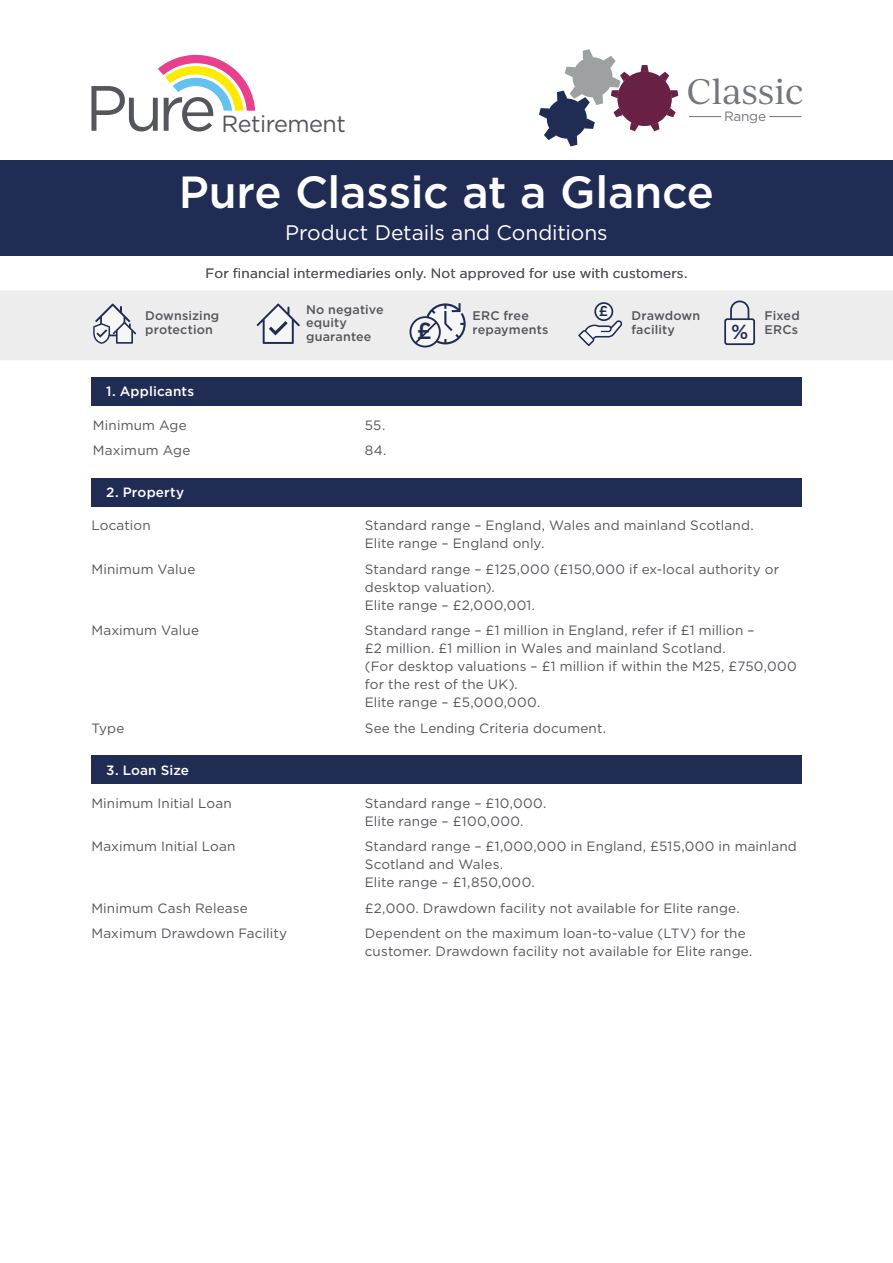
<style>
.page{position:relative;width:893px;height:1263px;background:#fff}
.page>*{position:absolute;margin:0;border:0;box-sizing:border-box;transform-origin:0 0}
.t1{font:500 45px "Gotham";letter-spacing:-.005em;color:#fff}
.t2{font:34.05px "Ivy Journal";letter-spacing:-.005em;color:#73767b}
.t3{font:23.4px "Gotham";letter-spacing:-.02em;color:#54565b}
.t4{font:500 23.25px "Gotham";color:#212c55}
.t5{font:21px "Gotham";letter-spacing:-.005em;color:#fff}
.t6{font:500 14.4px "Gotham";color:#212c55}
.t7{font:13.5px/18px "Gotham";letter-spacing:.01em;color:#54565b}
.t8{font:500 13.5px "Gotham";letter-spacing:.015em;color:#fff}
.t9{font:13.5px "Gotham";letter-spacing:-.02em;color:#73767b}
.t10{font:500 12.45px/13.8px "Gotham";letter-spacing:.015em;color:#54565b}
.s1{font-size:20.4px;color:#212c55}
</style>
<div class="page">
<div style="left:91px;top:478px;width:710px;height:29px;background:#212c55"></div>
<div style="left:91px;top:755px;width:710px;height:29px;background:#212c55"></div>
<div style="left:91px;top:377px;width:710px;height:29px;background:#212c55"></div>
<svg style="left:91px;top:55px;width:164px;height:77px"></svg>
<hr style="left:689px;top:116px;width:32px;height:1px;background:#73767b">
<hr style="left:769px;top:116px;width:32px;height:1px;background:#73767b">
<svg style="left:539px;top:49px;width:139px;height:97px"></svg>
<div style="left:0;top:290px;width:893px;height:70px;background:#ededed"></div>
<div style="left:0;top:160px;width:893px;height:96px;background:#212c55"></div>
<svg style="left:578px;top:302px;width:45px;height:44px"></svg>
<svg style="left:257px;top:303px;width:43px;height:41px"></svg>
<svg style="left:93px;top:304px;width:43px;height:40px"></svg>
<div style="left:409px;top:316px;width:32px;height:31px;border:2px solid #212c55;border-radius:50%"></div>
<svg style="left:413px;top:303px;width:53px;height:45px"></svg>
<div style="left:726px;top:320px;width:28px;height:24px;background:#f6f6f6"></div>
<div style="left:725px;top:319px;width:30px;height:26px;border:2px solid #f6f6f6"></div>
<div style="left:724px;top:318px;width:31px;height:27px;border:2px solid #212c55;border-radius:2px"></div>
<svg style="left:729px;top:300px;width:21px;height:21px"></svg>
<h2 class="t2" style="left:687px;top:67px;width:118px">Classic</h2>
<h3 class="t3" style="left:221px;top:109px;width:126px">Retirement</h3>
<p class="t9" style="left:724px;top:107px;width:43px">Range</p>
<h1 class="t1" style="left:159px;top:163px;width:576px">Pure Heritage at a Glance</h1>
<h3 class="t5" style="left:285px;top:219px;width:324px">Product Details and Conditions</h3>
<p class="t7" style="left:206px;top:264px;width:483px">For financial intermediaries only. Not approved for use with customers.</p>
<h1 class="t1" style="left:179px;top:163px;width:537px">Pure Classic at a Glance</h1>
<p class="t10" style="left:306px;top:302px;width:79px">No negative</p>
<p class="t6" style="left:599px;top:302px;width:11px">£</p>
<p class="t10" style="left:306px;top:316px;width:67px">equity guarantee</p>
<p class="t10" style="left:145px;top:309px;width:76px">Downsizing protection</p>
<p class="t10" style="left:472px;top:309px;width:58px">ERC free</p>
<h3 class="t4" style="left:417px;top:315px;width:17px">£</h3>
<p class="t10" style="left:472px;top:323px;width:77px">repayments</p>
<p class="t8" style="left:106px;top:383px;width:89px">1. Applicants</p>
<p class="t7" style="left:93px;top:412px;width:99px;line-height:25.5px">Minimum Age<br>Maximum Age</p>
<p class="t7" style="left:365px;top:412px;width:23px;line-height:25.5px">55.<br>84.</p>
<p class="t8" style="left:106px;top:484px;width:79px">2. Property</p>
<p class="t10" style="left:631px;top:309px;width:70px">Drawdown facility</p>
<p class="t10" style="left:731px;top:309px;width:70px;text-align:right">Fixed<br><span class="s1">%</span> ERCs</p>
<p class="t7" style="left:91px;top:516px;width:61px">Location</p>
<p class="t7" style="left:91px;top:559px;width:105px">Minimum Value</p>
<p class="t7" style="left:91px;top:621px;width:109px">Maximum Value</p>
<p class="t7" style="left:91px;top:718px;width:34px">Type</p>
<p class="t8" style="left:106px;top:761px;width:84px">3. Loan Size</p>
<p class="t7" style="left:91px;top:793px;width:142px">Minimum Initial Loan</p>
<p class="t7" style="left:91px;top:837px;width:146px">Maximum Initial Loan</p>
<p class="t7" style="left:91px;top:895px;width:197px;line-height:25.5px">Minimum Cash Release<br>Maximum Drawdown Facility</p>
<p class="t7" style="left:365px;top:516px;width:390px">Standard range – England, Wales and mainland Scotland.<br>Elite range – England only.</p>
<p class="t7" style="left:365px;top:559px;width:416px">Standard range – £125,000 (£150,000 if ex-local authority or desktop valuation).<br>Elite range – £2,000,001.</p>
<p class="t7" style="left:365px;top:621px;width:433px">Standard range – £1 million in England, refer if £1 million –<br>£2 million. £1 million in Wales and mainland Scotland.<br>(For desktop valuations – £1 million if within the M25, £750,000 for the rest of the UK).<br>Elite range – £5,000,000.</p>
<p class="t7" style="left:365px;top:718px;width:243px">See the Lending Criteria document.</p>
<p class="t7" style="left:365px;top:793px;width:183px">Standard range – £10,000.<br>Elite range – £100,000.</p>
<p class="t7" style="left:365px;top:837px;width:434px">Standard range – £1,000,000 in England, £515,000 in mainland<br>Scotland and Wales.<br>Elite range – £1,850,000.</p>
<p class="t7" style="left:365px;top:895px;width:382px;line-height:25.5px">£2,000. Drawdown facility not available for Elite range.<br>Dependent on the maximum loan-to-value (LTV) for the</p>
<p class="t7" style="left:365px;top:942px;width:389px">customer. Drawdown facility not available for Elite range.</p>
</div>
